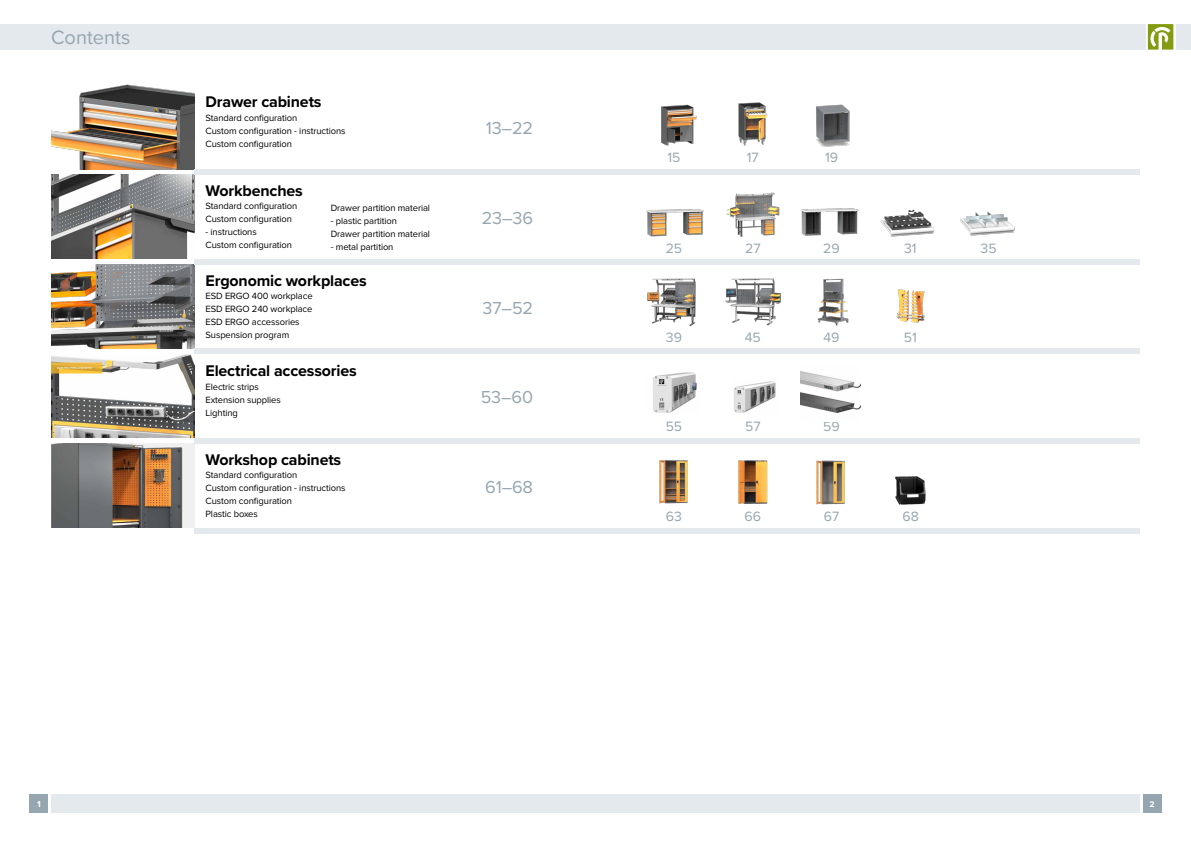
<style>
.page{position:relative;width:1191px;height:842px;background:#fff}
.page>*{position:absolute;margin:0;border:0;box-sizing:border-box;transform-origin:0 0}
.t1{font:20px "Proxima Nova";color:#95a6b0}
.t2{font:18px "Proxima Nova";letter-spacing:-.01em;color:#95a6b0}
.t3{font:700 16px "Proxima Nova";letter-spacing:-.01em;color:#000}
.t4{font:14px "Proxima Nova";color:#95a6b0}
.t5{font:9.4px/13px "Proxima Nova";letter-spacing:-.01em;color:#000}
.t6{font:700 9px "Proxima Nova";color:#fff}
.t7{font:700 8.5px "Proxima Nova";color:#fff}
</style>
<div class="page">
<div style="left:0;top:24px;width:1145px;height:26px;background:#e3e9ec"></div>
<div style="left:1176px;top:24px;width:15px;height:26px;background:#e3e9ec"></div>
<svg style="left:1147px;top:24px;width:26px;height:26px"></svg>
<div style="left:1142px;top:794px;width:19px;height:18px;background:#95a6b0"></div>
<div style="left:51px;top:794px;width:1088px;height:18px;background:#e3e9ec"></div>
<div style="left:30px;top:794px;width:18px;height:18px;background:#95a6b0"></div>
<img style="left:51px;top:85px;width:143px;height:84px">
<img style="left:51px;top:175px;width:143px;height:84px">
<img style="left:51px;top:264px;width:143px;height:84px">
<img style="left:51px;top:354px;width:143px;height:83px">
<img style="left:51px;top:444px;width:143px;height:84px">
<div style="left:194px;top:169px;width:946px;height:6px;background:#e3e9ec"></div>
<div style="left:194px;top:259px;width:946px;height:5px;background:#e3e9ec"></div>
<div style="left:194px;top:348px;width:946px;height:6px;background:#e3e9ec"></div>
<div style="left:194px;top:438px;width:946px;height:6px;background:#e3e9ec"></div>
<div style="left:194px;top:528px;width:946px;height:6px;background:#e3e9ec"></div>
<img style="left:661px;top:104px;width:36px;height:42px">
<img style="left:646px;top:209px;width:58px;height:28px">
<img style="left:801px;top:208px;width:58px;height:28px">
<img style="left:880px;top:209px;width:55px;height:28px">
<img style="left:960px;top:211px;width:55px;height:25px">
<img style="left:653px;top:373px;width:44px;height:40px">
<img style="left:647px;top:278px;width:49px;height:48px">
<img style="left:659px;top:460px;width:29px;height:44px">
<img style="left:738px;top:460px;width:30px;height:44px">
<img style="left:816px;top:460px;width:29px;height:45px">
<img style="left:734px;top:381px;width:42px;height:32px">
<img style="left:725px;top:278px;width:56px;height:48px">
<img style="left:801px;top:371px;width:59px;height:42px">
<img style="left:817px;top:278px;width:32px;height:48px">
<img style="left:896px;top:289px;width:29px;height:34px">
<img style="left:738px;top:102px;width:30px;height:44px">
<img style="left:726px;top:193px;width:53px;height:43px">
<img style="left:816px;top:104px;width:34px;height:43px">
<img style="left:895px;top:476px;width:31px;height:29px">
<h1 class="t1" style="left:51px;top:23px;width:81px">Contents</h1>
<h3 class="t3" style="left:205px;top:90px;width:117px">Drawer cabinets</h3>
<p class="t5" style="left:205px;top:111px;width:141px">Standard configuration<br>Custom configuration - instructions<br>Custom configuration</p>
<h3 class="t3" style="left:205px;top:179px;width:99px">Workbenches</h3>
<p class="t5" style="left:205px;top:199px;width:93px">Standard configuration<br>Custom configuration</p>
<p class="t5" style="left:205px;top:225px;width:88px">- instructions<br>Custom configuration</p>
<p class="t5" style="left:331px;top:201px;width:101px">Drawer partition material</p>
<p class="t5" style="left:331px;top:214px;width:101px">- plastic partition<br>Drawer partition material</p>
<p class="t5" style="left:331px;top:240px;width:64px">- metal partition</p>
<h3 class="t3" style="left:205px;top:269px;width:163px">Ergonomic workplaces</h3>
<p class="t5" style="left:205px;top:289px;width:109px">ESD ERGO 400 workplace<br>ESD ERGO 240 workplace<br>ESD ERGO accessories<br>Suspension program</p>
<h3 class="t3" style="left:205px;top:359px;width:153px">Electrical accessories</h3>
<p class="t5" style="left:205px;top:380px;width:77px">Electric strips<br>Extension supplies<br>Lighting</p>
<h3 class="t3" style="left:205px;top:448px;width:137px">Workshop cabinets</h3>
<p class="t5" style="left:205px;top:468px;width:141px">Standard configuration<br>Custom configuration - instructions<br>Custom configuration<br>Plastic boxes</p>
<h2 class="t2" style="left:486px;top:115px;width:49px">13–22</h2>
<h2 class="t2" style="left:482px;top:204px;width:53px">23–36</h2>
<h2 class="t2" style="left:482px;top:294px;width:52px">37–52</h2>
<h2 class="t2" style="left:481px;top:384px;width:54px">53–60</h2>
<h2 class="t2" style="left:485px;top:473px;width:49px">61–68</h2>
<h3 class="t4" style="left:667px;top:147px;width:15px">15</h3>
<h3 class="t4" style="left:747px;top:147px;width:13px">17</h3>
<h3 class="t4" style="left:825px;top:147px;width:15px">19</h3>
<h3 class="t4" style="left:665px;top:238px;width:18px">25</h3>
<h3 class="t4" style="left:745px;top:238px;width:17px">27</h3>
<h3 class="t4" style="left:823px;top:238px;width:18px">29</h3>
<h3 class="t4" style="left:904px;top:238px;width:14px">31</h3>
<h3 class="t4" style="left:980px;top:238px;width:18px">35</h3>
<h3 class="t4" style="left:666px;top:327px;width:18px">39</h3>
<h3 class="t4" style="left:745px;top:327px;width:18px">45</h3>
<h3 class="t4" style="left:823px;top:327px;width:18px">49</h3>
<h3 class="t4" style="left:904px;top:327px;width:15px">51</h3>
<h3 class="t4" style="left:665px;top:416px;width:18px">55</h3>
<h3 class="t4" style="left:745px;top:416px;width:17px">57</h3>
<h3 class="t4" style="left:823px;top:416px;width:18px">59</h3>
<h3 class="t4" style="left:666px;top:506px;width:18px">63</h3>
<h3 class="t4" style="left:744px;top:506px;width:18px">66</h3>
<h3 class="t4" style="left:824px;top:506px;width:17px">67</h3>
<h3 class="t4" style="left:902px;top:506px;width:18px">68</h3>
<p class="t6" style="left:37px;top:797px;width:5px">1</p>
<p class="t7" style="left:1149px;top:797px;width:7px">2</p>
</div>
